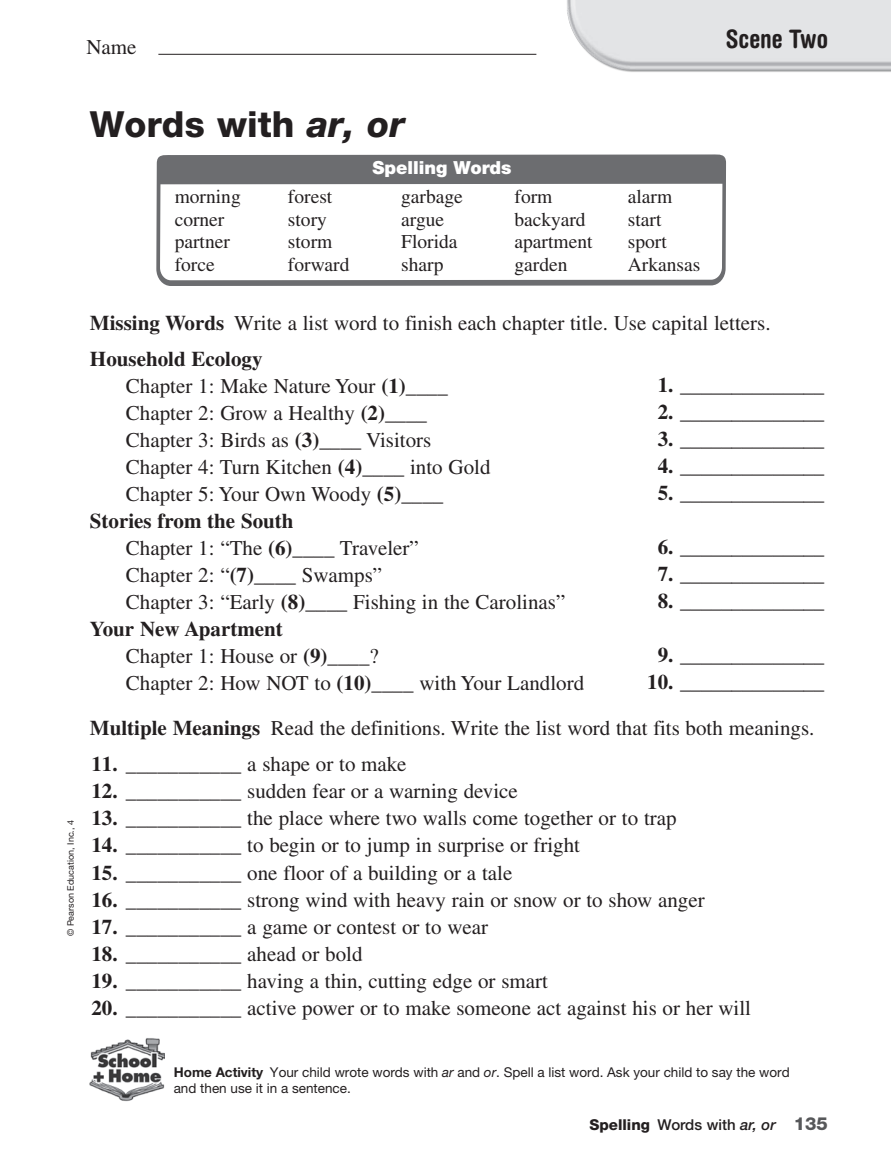
<style>
.page{position:relative;width:891px;height:1175px;background:#fff}
.page>*{position:absolute;margin:0;border:0;box-sizing:border-box;transform-origin:0 0}
.t1{font:800 36px "SF Helv Neue";color:#231f20}
.t2{font:700 condensed 25.5px "Helvetica Rounded LT Std";letter-spacing:-.005em;color:#231f20}
.t3{font:21px/36px "Times";color:#231f20}
.t4{font:700 21px "Times";color:#231f20}
.t5{font:19.5px/22.5px "Times";color:#231f20}
.t6{font:900 18px "Helvetica Neue";color:#fff}
.t7{font:500 15px "Helvetica Neue LT Std";color:#231f20}
.t8{font:13.5px/16.5px "SF Helv Neue";color:#231f20}
.t9{font:9px "Helvetica Neue LT Std";color:#231f20}
.s1{font-style:italic}
.s2{font-weight:700}
.s3{font-weight:800}
.s4{font-weight:800;font-size:18px;color:#57585a}
</style>
<div class="page">
<hr style="left:158px;top:54px;width:378px;height:1px;background:#231f20">
<img style="left:90px;top:1038px;width:75px;height:64px">
<img style="left:567px;top:0;width:324px;height:72px">
<svg style="left:156px;top:154px;width:570px;height:132px"></svg>
<p class="t3" style="left:86px;top:29px;width:52px">Name</p>
<p class="t2" style="left:726px;top:23px;width:104px">Scene Two</p>
<p class="t1" style="left:90px;top:99px;width:316px">Words with <span class="s1">ar, or</span></p>
<p class="t6" style="left:372px;top:157px;width:140px">Spelling Words</p>
<p class="t5" style="left:175px;top:185px;width:68px">morning corner partner force</p>
<p class="t5" style="left:288px;top:185px;width:63px">forest story storm forward</p>
<p class="t5" style="left:401px;top:185px;width:63px">garbage argue<br>Florida sharp</p>
<p class="t5" style="left:515px;top:185px;width:79px">form backyard apartment garden</p>
<p class="t5" style="left:628px;top:185px;width:74px">alarm start sport<br>Arkansas</p>
<p class="t9" style="left:65px;top:936px;width:118px;rotate:-90deg">© Pearson Education, Inc., 4</p>
<p class="t3" style="left:90px;top:305px;width:682px"><span class="s2">Missing Words</span> Write a list word to finish each chapter title. Use capital letters.<br><span class="s2">Household Ecology</span></p>
<p class="t3" style="left:126px;top:368px;width:323px">Chapter 1: Make Nature Your <span class="s2">(1)</span>____</p>
<p class="t3" style="left:126px;top:395px;width:303px">Chapter 2: Grow a Healthy <span class="s2">(2)</span>____</p>
<p class="t3" style="left:126px;top:422px;width:307px">Chapter 3: Birds as <span class="s2">(3)</span>____ Visitors</p>
<p class="t3" style="left:126px;top:449px;width:366px">Chapter 4: Turn Kitchen <span class="s2">(4)</span>____ into Gold</p>
<p class="t3" style="left:126px;top:476px;width:319px">Chapter 5: Your Own Woody <span class="s2">(5)</span>____</p>
<p class="t4" style="left:90px;top:508px;width:205px">Stories from the South</p>
<p class="t3" style="left:126px;top:530px;width:294px">Chapter 1: “The <span class="s2">(6)</span>____ Traveler”</p>
<p class="t3" style="left:126px;top:557px;width:258px">Chapter 2: “<span class="s2">(7)</span>____ Swamps”</p>
<p class="t3" style="left:126px;top:584px;width:441px">Chapter 3: “Early <span class="s2">(8)</span>____ Fishing in the Carolinas”</p>
<p class="t4" style="left:90px;top:616px;width:194px">Your New Apartment</p>
<p class="t3" style="left:126px;top:638px;width:254px">Chapter 1: House or <span class="s2">(9)</span>____?</p>
<p class="t3" style="left:126px;top:665px;width:460px">Chapter 2: How NOT to <span class="s2">(10)</span>____ with Your Landlord</p>
<p class="t3" style="left:90px;top:710px;width:726px"><span class="s2">Multiple Meanings</span> Read the definitions. Write the list word that fits both meanings.</p>
<p class="t3" style="left:91px;top:746px;width:317px"><span class="s2">11.</span> ___________ a shape or to make</p>
<p class="t3" style="left:91px;top:773px;width:428px"><span class="s2">12.</span> ___________ sudden fear or a warning device</p>
<p class="t3" style="left:91px;top:800px;width:587px"><span class="s2">13.</span> ___________ the place where two walls come together or to trap</p>
<p class="t3" style="left:91px;top:827px;width:490px"><span class="s2">14.</span> ___________ to begin or to jump in surprise or fright</p>
<p class="t3" style="left:91px;top:854px;width:422px"><span class="s2">15.</span> ___________ one floor of a building or a tale</p>
<p class="t3" style="left:91px;top:881px;width:615px"><span class="s2">16.</span> ___________ strong wind with heavy rain or snow or to show anger</p>
<p class="t3" style="left:91px;top:908px;width:398px"><span class="s2">17.</span> ___________ a game or contest or to wear</p>
<p class="t3" style="left:91px;top:935px;width:273px"><span class="s2">18.</span> ___________ ahead or bold</p>
<p class="t3" style="left:91px;top:962px;width:458px"><span class="s2">19.</span> ___________ having a thin, cutting edge or smart</p>
<p class="t3" style="left:91px;top:989px;width:661px"><span class="s2">20.</span> ___________ active power or to make someone act against his or her will</p>
<p class="t3" style="left:658px;top:367px;width:168px"><span class="s2">1.</span> ______________</p>
<p class="t3" style="left:658px;top:394px;width:168px"><span class="s2">2.</span> ______________</p>
<p class="t3" style="left:658px;top:421px;width:168px"><span class="s2">3.</span> ______________</p>
<p class="t3" style="left:658px;top:448px;width:168px"><span class="s2">4.</span> ______________</p>
<p class="t3" style="left:658px;top:475px;width:168px"><span class="s2">5.</span> ______________</p>
<p class="t3" style="left:658px;top:529px;width:168px"><span class="s2">6.</span> ______________</p>
<p class="t3" style="left:658px;top:556px;width:168px"><span class="s2">7.</span> ______________</p>
<p class="t3" style="left:658px;top:583px;width:168px"><span class="s2">8.</span> ______________</p>
<p class="t3" style="left:658px;top:637px;width:168px"><span class="s2">9.</span> ______________</p>
<p class="t3" style="left:647px;top:664px;width:179px"><span class="s2">10.</span> ______________</p>
<p class="t8" style="left:174px;top:1063px;width:617px"><span class="s2">Home Activity</span> Your child wrote words with <span class="s1">ar</span> and <span class="s1">or</span>. Spell a list word. Ask your child to say the word and then use it in a sentence.</p>
<p class="t7" style="left:589px;top:1115px;width:240px"><span class="s3">Spelling</span> Words with <span class="s1">ar, or</span> <span class="s4">135</span></p>
</div>
